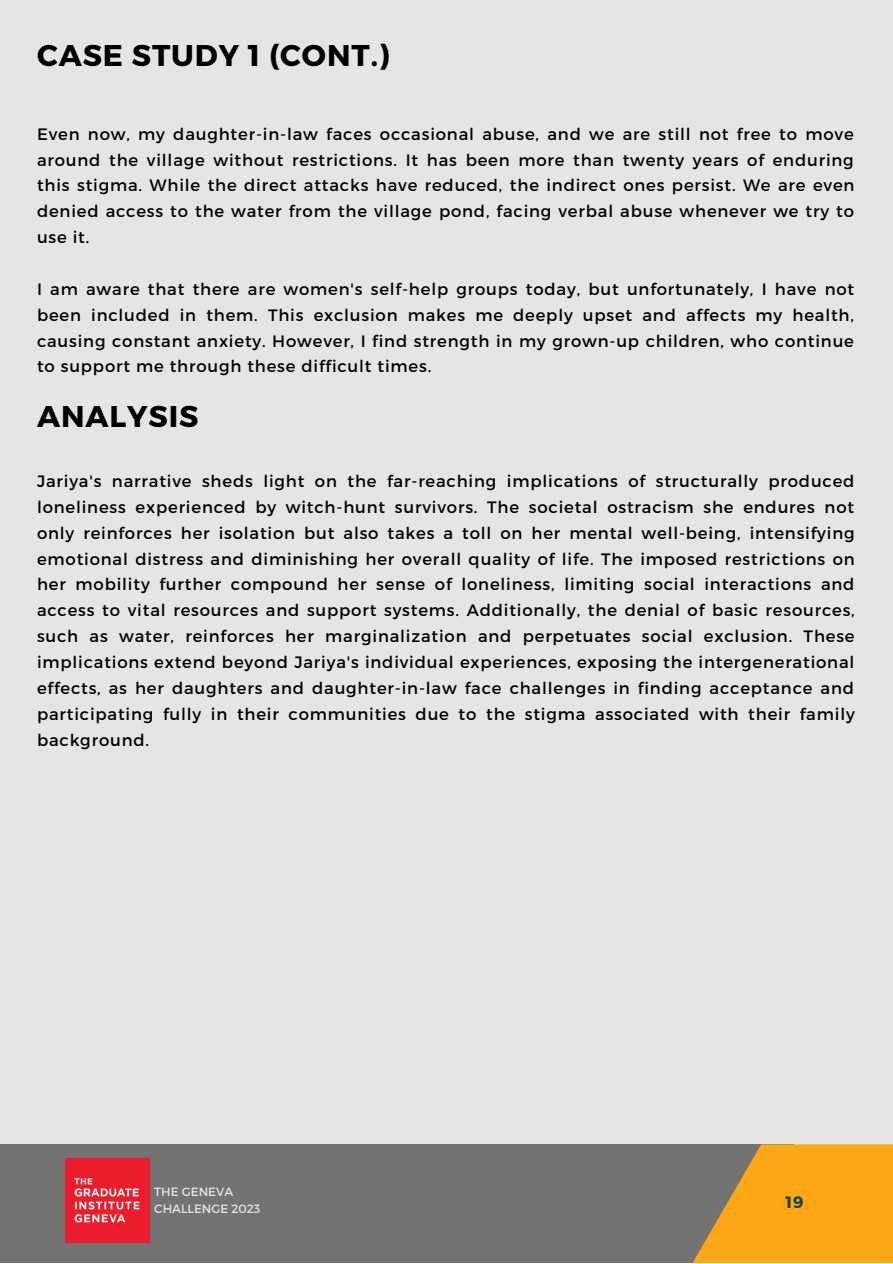
<style>
.page{position:relative;width:893px;height:1264px;background:#fff}
.page>*{position:absolute;margin:0;border:0;box-sizing:border-box;transform-origin:0 0}
.t1{font:700 30px "Montserrat";letter-spacing:.03em;color:#000}
.t2{font:16.5px/25.8px "Montserrat";letter-spacing:.05em;color:#000;text-align:justify}
.t3{font:700 16.5px "Montserrat";color:#1b4444}
.t4{font:12px/16.5px "Montserrat";color:#e5e5e5}
</style>
<div class="page">
<div style="left:0;top:0;width:892px;height:1262px;background:#e5e5e5"></div>
<div style="left:0;top:1144px;width:793px;height:118px;background:#737373"></div>
<svg style="left:693px;top:1144px;width:199px;height:118px"></svg>
<img style="left:65px;top:1158px;width:85px;height:84px">
<p class="t1" style="left:37px;top:36px;width:354px">CASE STUDY 1 (CONT.)</p>
<p class="t2" style="left:37px;top:120px;width:818px">Even now, my daughter-in-law faces occasional abuse, and we are still not free to move around the village without restrictions. It has been more than twenty years of enduring this stigma. While the direct attacks have reduced, the indirect ones persist. We are even denied access to the water from the village pond, facing verbal abuse whenever we try to use it.</p>
<p class="t2" style="left:37px;top:275px;width:818px">I am aware that there are women's self-help groups today, but unfortunately, I have not been included in them. This exclusion makes me deeply upset and affects my health, causing constant anxiety. However, I find strength in my grown-up children, who continue to support me through these difficult times.</p>
<p class="t1" style="left:37px;top:397px;width:163px">ANALYSIS</p>
<p class="t2" style="left:37px;top:467px;width:819px">Jariya's narrative sheds light on the far-reaching implications of structurally produced loneliness experienced by witch-hunt survivors. The societal ostracism she endures not only reinforces her isolation but also takes a toll on her mental well-being, intensifying emotional distress and diminishing her overall quality of life. The imposed restrictions on her mobility further compound her sense of loneliness, limiting social interactions and access to vital resources and support systems. Additionally, the denial of basic resources, such as water, reinforces her marginalization and perpetuates social exclusion. These implications extend beyond Jariya's individual experiences, exposing the intergenerational effects, as her daughters and daughter-in-law face challenges in finding acceptance and participating fully in their communities due to the stigma associated with their family background.</p>
<p class="t4" style="left:154px;top:1183px;width:108px">THE GENEVA<br>CHALLENGE 2023</p>
<p class="t3" style="left:785px;top:1190px;width:20px">19</p>
</div>
